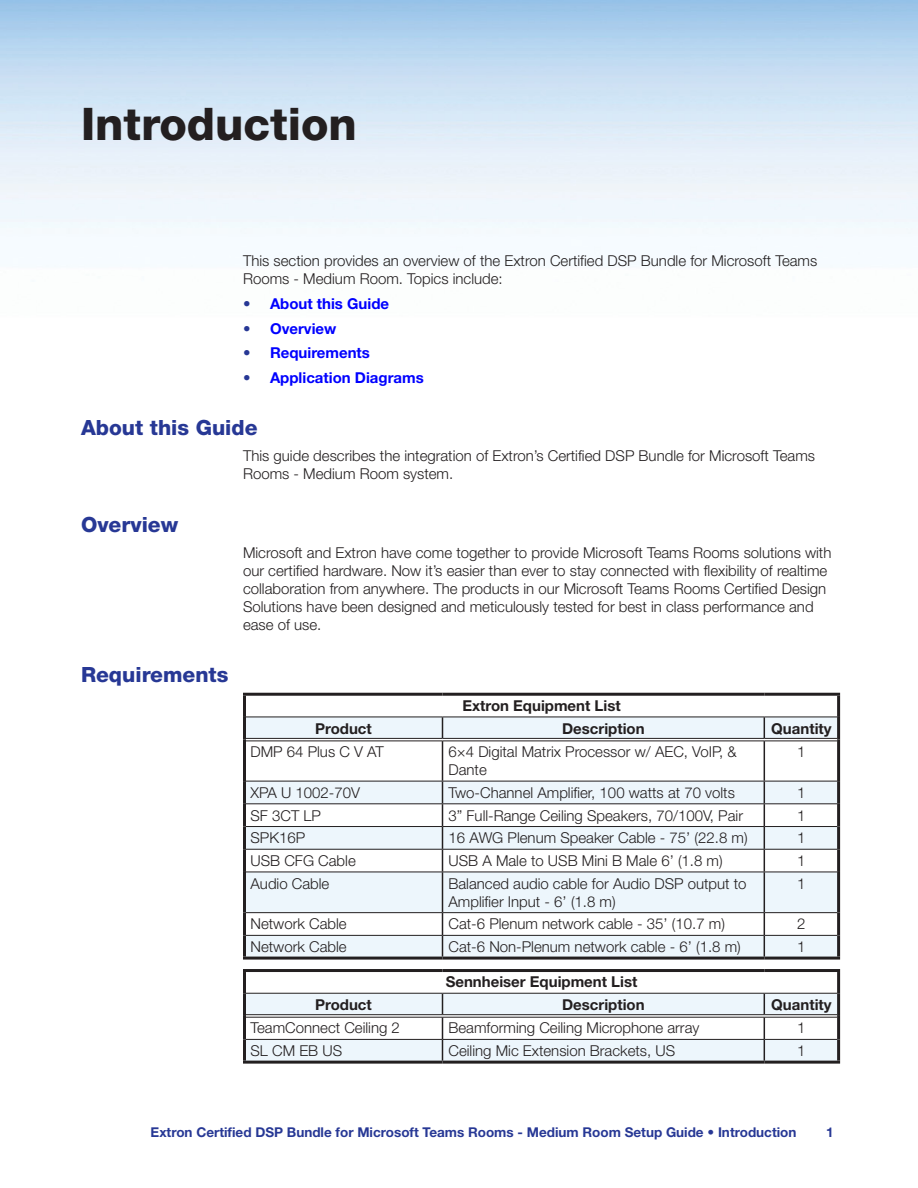
<style>
.page{position:relative;width:918px;height:1188px;background:#fff}
.page>*{position:absolute;margin:0;border:0;box-sizing:border-box;transform-origin:0 0}
.Section{font:800 45px "Helvetica Neue LT Std";color:#231f20}
.Heading_1{font:800 21px "Helvetica Neue LT Std";color:#273895}
.Body{font:300 15px/18px "Helvetica Neue LT Std";color:#231f20}
.Table_text{font:700 15px "Helvetica Neue LT Std";color:#231f20}
.t1{font:700 15px "Helvetica Neue LT Std";color:#00f}
.t2{font:700 13.5px "Helvetica Neue LT Std";color:#273895}
.s1{font-weight:400;color:#273895}
</style>
<div class="page">
<svg style="left:246px;top:718px;width:591px;height:239px;fill:#edf6fc"></svg>
<hr style="left:764px;top:738px;width:73px;height:3px;background:#fff">
<hr style="left:442px;top:738px;width:322px;height:3px;background:#fff">
<hr style="left:246px;top:738px;width:196px;height:3px;background:#fff">
<hr style="left:243px;top:693px;width:199px;height:3px;background:#231f20">
<hr style="left:243px;top:696px;width:3px;height:21px;background:#231f20">
<hr style="left:442px;top:693px;width:322px;height:3px;background:#231f20">
<hr style="left:764px;top:693px;width:76px;height:3px;background:#231f20">
<hr style="left:837px;top:696px;width:3px;height:21px;background:#231f20">
<hr style="left:764px;top:717px;width:73px;height:1px;background:#231f20">
<hr style="left:837px;top:717px;width:3px;height:23px;background:#231f20">
<hr style="left:764px;top:738px;width:73px;height:1px;background:#231f20">
<hr style="left:764px;top:741px;width:73px;height:1px;background:#231f20">
<hr style="left:243px;top:740px;width:3px;height:41px;background:#231f20">
<hr style="left:837px;top:740px;width:3px;height:41px;background:#231f20">
<hr style="left:243px;top:781px;width:3px;height:23px;background:#231f20">
<hr style="left:837px;top:781px;width:3px;height:23px;background:#231f20">
<hr style="left:243px;top:804px;width:3px;height:23px;background:#231f20">
<hr style="left:837px;top:804px;width:3px;height:23px;background:#231f20">
<hr style="left:243px;top:827px;width:3px;height:22px;background:#231f20">
<hr style="left:837px;top:827px;width:3px;height:22px;background:#231f20">
<hr style="left:243px;top:849px;width:3px;height:23px;background:#231f20">
<hr style="left:837px;top:849px;width:3px;height:23px;background:#231f20">
<hr style="left:243px;top:872px;width:3px;height:41px;background:#231f20">
<hr style="left:837px;top:872px;width:3px;height:41px;background:#231f20">
<hr style="left:243px;top:913px;width:3px;height:22px;background:#231f20">
<hr style="left:837px;top:913px;width:3px;height:22px;background:#231f20">
<hr style="left:243px;top:935px;width:3px;height:22px;background:#231f20">
<hr style="left:837px;top:935px;width:3px;height:22px;background:#231f20">
<hr style="left:243px;top:957px;width:199px;height:3px;background:#231f20">
<hr style="left:442px;top:957px;width:322px;height:3px;background:#231f20">
<hr style="left:764px;top:957px;width:76px;height:3px;background:#231f20">
<hr style="left:442px;top:741px;width:1px;height:40px;background:#231f20">
<hr style="left:764px;top:741px;width:1px;height:40px;background:#231f20">
<svg style="left:442px;top:782px;width:1px;height:90px"></svg>
<svg style="left:764px;top:782px;width:1px;height:90px"></svg>
<hr style="left:442px;top:872px;width:1px;height:40px;background:#231f20">
<hr style="left:764px;top:872px;width:1px;height:40px;background:#231f20">
<svg style="left:442px;top:913px;width:1px;height:44px"></svg>
<svg style="left:764px;top:913px;width:1px;height:44px"></svg>
<hr style="left:246px;top:781px;width:196px;height:1px;background:#231f20">
<hr style="left:442px;top:781px;width:322px;height:1px;background:#231f20">
<hr style="left:764px;top:781px;width:73px;height:1px;background:#231f20">
<hr style="left:246px;top:803px;width:196px;height:1px;background:#231f20">
<hr style="left:442px;top:803px;width:322px;height:1px;background:#231f20">
<hr style="left:764px;top:803px;width:73px;height:1px;background:#231f20">
<hr style="left:246px;top:826px;width:196px;height:1px;background:#231f20">
<hr style="left:442px;top:826px;width:322px;height:1px;background:#231f20">
<hr style="left:764px;top:826px;width:73px;height:1px;background:#231f20">
<hr style="left:246px;top:849px;width:196px;height:1px;background:#231f20">
<hr style="left:442px;top:849px;width:322px;height:1px;background:#231f20">
<hr style="left:764px;top:849px;width:73px;height:1px;background:#231f20">
<hr style="left:246px;top:872px;width:196px;height:1px;background:#231f20">
<hr style="left:442px;top:872px;width:322px;height:1px;background:#231f20">
<hr style="left:764px;top:872px;width:73px;height:1px;background:#231f20">
<hr style="left:246px;top:912px;width:196px;height:1px;background:#231f20">
<hr style="left:442px;top:912px;width:322px;height:1px;background:#231f20">
<hr style="left:764px;top:912px;width:73px;height:1px;background:#231f20">
<hr style="left:246px;top:935px;width:196px;height:1px;background:#231f20">
<hr style="left:442px;top:935px;width:322px;height:1px;background:#231f20">
<hr style="left:764px;top:935px;width:73px;height:1px;background:#231f20">
<hr style="left:442px;top:717px;width:322px;height:1px;background:#231f20">
<svg style="left:764px;top:717px;width:1px;height:21px"></svg>
<hr style="left:442px;top:738px;width:322px;height:1px;background:#231f20">
<hr style="left:442px;top:741px;width:322px;height:1px;background:#231f20">
<hr style="left:246px;top:717px;width:196px;height:1px;background:#231f20">
<hr style="left:243px;top:717px;width:3px;height:23px;background:#231f20">
<svg style="left:442px;top:717px;width:1px;height:21px"></svg>
<hr style="left:246px;top:738px;width:196px;height:1px;background:#231f20">
<hr style="left:246px;top:741px;width:196px;height:1px;background:#231f20">
<hr style="left:243px;top:969px;width:199px;height:3px;background:#231f20">
<hr style="left:243px;top:972px;width:3px;height:21px;background:#231f20">
<hr style="left:442px;top:969px;width:322px;height:3px;background:#231f20">
<hr style="left:764px;top:969px;width:76px;height:3px;background:#231f20">
<hr style="left:837px;top:972px;width:3px;height:21px;background:#231f20">
<hr style="left:243px;top:993px;width:3px;height:23px;background:#231f20">
<hr style="left:837px;top:993px;width:3px;height:23px;background:#231f20">
<hr style="left:243px;top:1016px;width:3px;height:23px;background:#231f20">
<hr style="left:837px;top:1016px;width:3px;height:23px;background:#231f20">
<hr style="left:243px;top:1039px;width:3px;height:22px;background:#231f20">
<hr style="left:837px;top:1039px;width:3px;height:22px;background:#231f20">
<hr style="left:243px;top:1061px;width:199px;height:3px;background:#231f20">
<hr style="left:442px;top:1061px;width:322px;height:3px;background:#231f20">
<hr style="left:764px;top:1061px;width:76px;height:3px;background:#231f20">
<svg style="left:244px;top:993px;width:595px;height:69px"></svg>
<hr style="left:246px;top:1039px;width:196px;height:1px;background:#231f20">
<hr style="left:442px;top:1039px;width:322px;height:1px;background:#231f20">
<hr style="left:764px;top:1039px;width:73px;height:1px;background:#231f20">
<p class="Section" style="left:81px;top:97px;width:277px">Introduction</p>
<p class="Body" style="left:243px;top:251px;width:576px">This section provides an overview of the Extron Certified DSP Bundle for Microsoft Teams<br>Rooms - Medium Room. Topics include:</p>
<p class="t1" style="left:243px;top:294px;width:148px"><span class="s1">•</span> About this Guide</p>
<p class="t1" style="left:243px;top:319px;width:95px"><span class="s1">•</span> Overview</p>
<p class="t1" style="left:243px;top:344px;width:128px"><span class="s1">•</span> Requirements</p>
<p class="t1" style="left:243px;top:369px;width:182px"><span class="s1">•</span> Application Diagrams</p>
<p class="Heading_1" style="left:81px;top:415px;width:178px">About this Guide</p>
<p class="Body" style="left:243px;top:447px;width:574px">This guide describes the integration of Extron’s Certified DSP Bundle for Microsoft Teams<br>Rooms - Medium Room system.</p>
<p class="Heading_1" style="left:81px;top:512px;width:99px">Overview</p>
<p class="Body" style="left:243px;top:543px;width:590px">Microsoft and Extron have come together to provide Microsoft Teams Rooms solutions with our certified hardware. Now it’s easier than ever to stay connected with flexibility of realtime collaboration from anywhere. The products in our Microsoft Teams Rooms Certified Design Solutions have been designed and meticulously tested for best in class performance and ease of use.</p>
<p class="Heading_1" style="left:81px;top:662px;width:149px">Requirements</p>
<p class="Table_text" style="left:462px;top:696px;width:160px">Extron Equipment List</p>
<p class="Table_text" style="left:315px;top:719px;width:58px">Product</p>
<p class="Table_text" style="left:562px;top:719px;width:84px">Description</p>
<p class="Table_text" style="left:771px;top:719px;width:62px">Quantity</p>
<p class="Body" style="left:250px;top:742px;width:135px">DMP 64 Plus C V AT</p>
<p class="Body" style="left:448px;top:742px;width:290px">6×4 Digital Matrix Processor w/ AEC, VoIP, &amp;<br>Dante</p>
<p class="Body" style="left:797px;top:742px;width:10px">1</p>
<p class="Body" style="left:250px;top:783px;width:111px">XPA U 1002-70V</p>
<p class="Body" style="left:448px;top:783px;width:288px">Two-Channel Amplifier, 100 watts at 70 volts</p>
<p class="Body" style="left:797px;top:783px;width:10px">1</p>
<p class="Body" style="left:250px;top:806px;width:72px">SF 3CT LP</p>
<p class="Body" style="left:448px;top:806px;width:296px">3” Full-Range Ceiling Speakers, 70/100V, Pair</p>
<p class="Body" style="left:797px;top:806px;width:10px">1</p>
<p class="Body" style="left:250px;top:829px;width:56px">SPK16P</p>
<p class="Body" style="left:448px;top:829px;width:301px">16 AWG Plenum Speaker Cable - 75’ (22.8 m)</p>
<p class="Body" style="left:797px;top:829px;width:10px">1</p>
<p class="Body" style="left:250px;top:851px;width:107px">USB CFG Cable</p>
<p class="Body" style="left:448px;top:851px;width:276px">USB A Male to USB Mini B Male 6’ (1.8 m)</p>
<p class="Body" style="left:797px;top:851px;width:10px">1</p>
<p class="Body" style="left:250px;top:874px;width:80px">Audio Cable</p>
<p class="Body" style="left:448px;top:874px;width:300px">Balanced audio cable for Audio DSP output to<br>Amplifier Input - 6’ (1.8 m)</p>
<p class="Body" style="left:797px;top:874px;width:10px">1</p>
<p class="Body" style="left:250px;top:915px;width:98px">Network Cable</p>
<p class="Body" style="left:448px;top:915px;width:278px">Cat-6 Plenum network cable - 35’ (10.7 m)</p>
<p class="Body" style="left:797px;top:915px;width:10px">2</p>
<p class="Body" style="left:250px;top:937px;width:98px">Network Cable</p>
<p class="Body" style="left:448px;top:937px;width:294px">Cat-6 Non-Plenum network cable - 6’ (1.8 m)</p>
<p class="Body" style="left:797px;top:937px;width:10px">1</p>
<p class="Table_text" style="left:446px;top:973px;width:193px">Sennheiser Equipment List</p>
<p class="Table_text" style="left:315px;top:995px;width:58px">Product</p>
<p class="Table_text" style="left:562px;top:995px;width:84px">Description</p>
<p class="Table_text" style="left:771px;top:995px;width:62px">Quantity</p>
<p class="Body" style="left:250px;top:1019px;width:151px">TeamConnect Ceiling 2</p>
<p class="Body" style="left:448px;top:1019px;width:252px">Beamforming Ceiling Microphone array</p>
<p class="Body" style="left:797px;top:1019px;width:10px">1</p>
<p class="Body" style="left:250px;top:1041px;width:93px">SL CM EB US</p>
<p class="Body" style="left:448px;top:1041px;width:228px">Ceiling Mic Extension Brackets, US</p>
<p class="Body" style="left:797px;top:1041px;width:10px">1</p>
<p class="t2" style="left:151px;top:1124px;width:647px">Extron Certified DSP Bundle for Microsoft Teams Rooms - Medium Room Setup Guide • Introduction</p>
<p class="t2" style="left:826px;top:1124px;width:9px">1</p>
</div>
